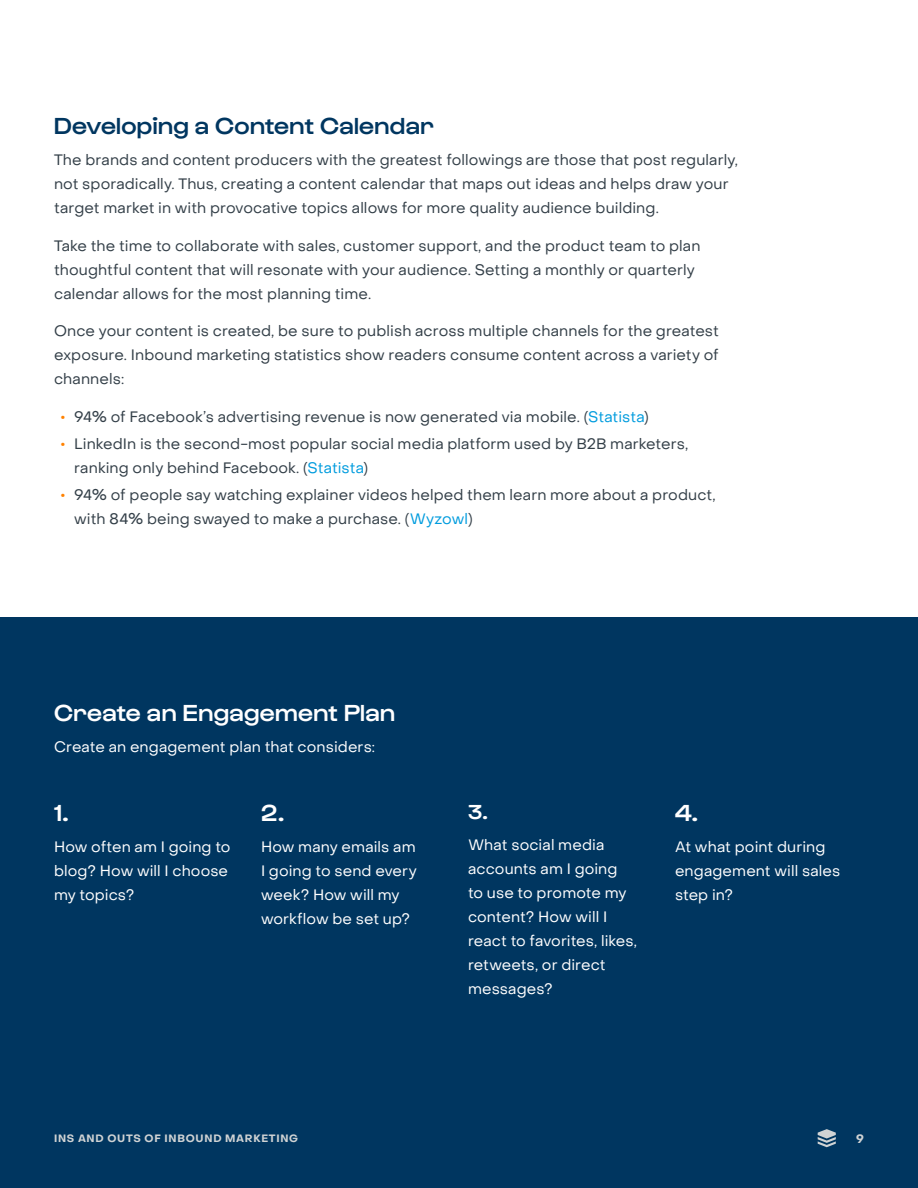
<style>
.page{position:relative;width:918px;height:1188px;background:#fff}
.page>*{position:absolute;margin:0;border:0;box-sizing:border-box;transform-origin:0 0}
.t1{font:500 24px "Gustavo";letter-spacing:.015em;color:#fff}
.t2{font:500 24px "Gustavo";letter-spacing:.015em;color:#003660}
.t3{font:500 21px "Gustavo";color:#fff}
.t4{font:15px/24px "Object Sans";letter-spacing:.005em;color:#333f48}
.t5{font:15px/24px "Object Sans";letter-spacing:.005em;color:#fff}
.t6{font:700 12px "Object Sans";color:#d0d3d4}
.t7{font:700 10.5px "Object Sans";letter-spacing:.07em;color:#d0d3d4}
.s1{font-weight:700;color:#ff8200}
.s2{color:#009cde}
</style>
<div class="page">
<div style="left:0;top:618px;width:918px;height:570px;background:#003660"></div>
<svg style="left:818px;top:1129px;width:18px;height:18px"></svg>
<h1 class="t2" style="left:54px;top:112px;width:381px">Developing a Content Calendar</h1>
<p class="t4" style="left:54px;top:148px;width:686px">The brands and content producers with the greatest followings are those that post regularly, not sporadically. Thus, creating a content calendar that maps out ideas and helps draw your target market in with provocative topics allows for more quality audience building.</p>
<p class="t4" style="left:54px;top:233px;width:648px">Take the time to collaborate with sales, customer support, and the product team to plan thoughtful content that will resonate with your audience. Setting a monthly or quarterly calendar allows for the most planning time.</p>
<p class="t4" style="left:54px;top:319px;width:667px;text-align:justify">Once your content is created, be sure to publish across multiple channels for the greatest exposure. Inbound marketing statistics show readers consume content across a variety of channels:</p>
<p class="t4" style="left:61px;top:404px;width:590px"><span class="s1">•</span> 94% of Facebook’s advertising revenue is now generated via mobile. (<span class="s2">Statista</span>)</p>
<p class="t4" style="left:74px;top:431px;width:616px;text-indent:-14px"><span class="s1">•</span> LinkedIn is the second-most popular social media platform used by B2B marketers, ranking only behind Facebook. (<span class="s2">Statista</span>)</p>
<p class="t4" style="left:74px;top:482px;width:643px;text-indent:-14px"><span class="s1">•</span> 94% of people say watching explainer videos helped them learn more about a product, with 84% being swayed to make a purchase. (<span class="s2">Wyzowl</span>)</p>
<h1 class="t1" style="left:54px;top:699px;width:343px">Create an Engagement Plan</h1>
<p class="t5" style="left:54px;top:734px;width:323px">Create an engagement plan that considers:</p>
<h1 class="t1" style="left:54px;top:799px;width:16px">1.</h1>
<p class="t5" style="left:54px;top:835px;width:178px">How often am I going to blog? How will I choose my topics?</p>
<h1 class="t1" style="left:261px;top:799px;width:25px">2.</h1>
<p class="t5" style="left:261px;top:835px;width:157px">How many emails am<br>I going to send every week? How will my workflow be set up?</p>
<h2 class="t3" style="left:468px;top:800px;width:21px">3.</h2>
<p class="t5" style="left:468px;top:832px;width:171px">What social media accounts am I going<br>to use to promote my content? How will I react to favorites, likes, retweets, or direct messages?</p>
<h1 class="t1" style="left:675px;top:799px;width:25px">4.</h1>
<p class="t5" style="left:675px;top:835px;width:167px">At what point during engagement will sales step in?</p>
<p class="t7" style="left:54px;top:1132px;width:246px">INS AND OUTS OF INBOUND MARKETING</p>
<p class="t6" style="left:856px;top:1131px;width:9px">9</p>
</div>
